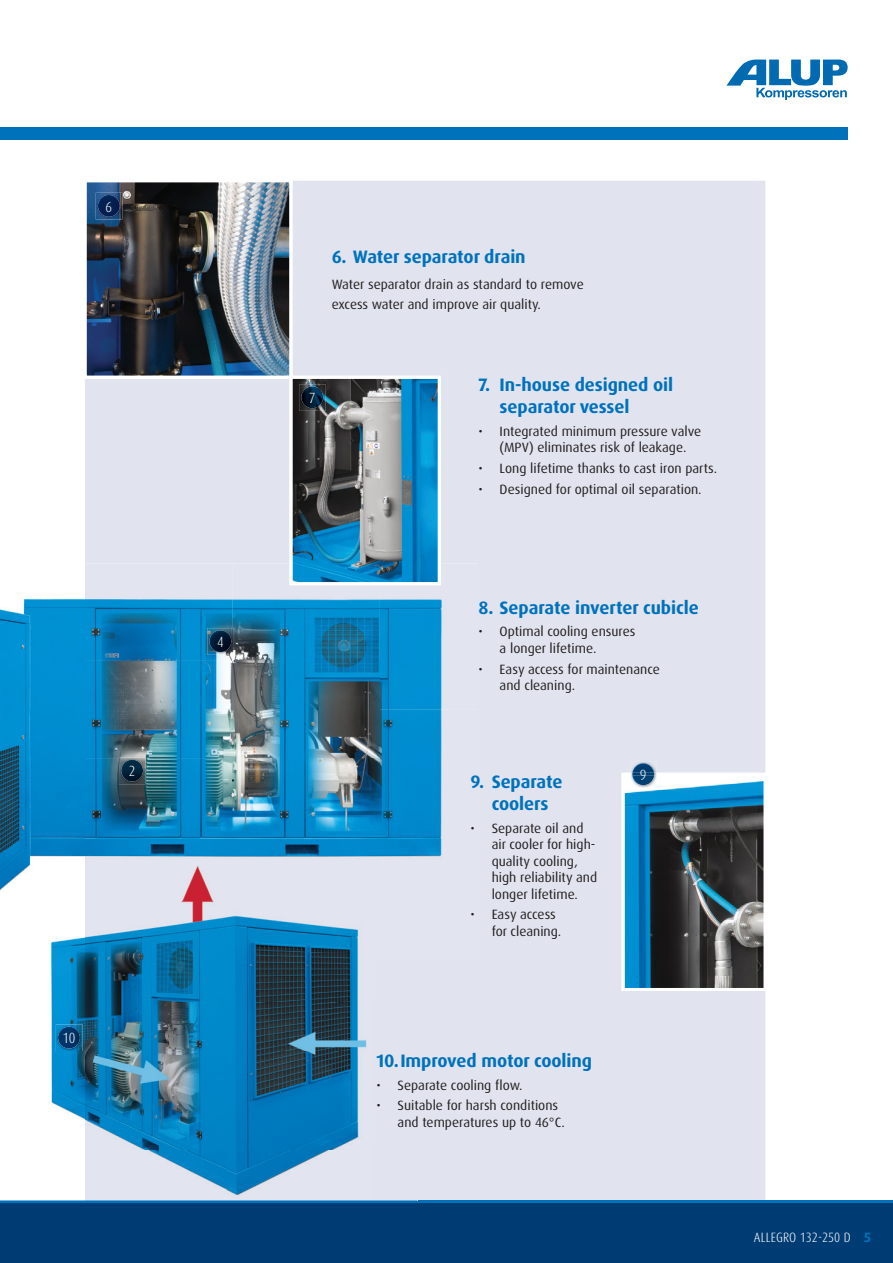
<style>
.page{position:relative;width:893px;height:1263px;background:#fff}
.page>*{position:absolute;margin:0;border:0;box-sizing:border-box;transform-origin:0 0}
.t1{font:700 18px/21.6px "Dax Pro";letter-spacing:-.005em;color:#0072bc}
.t2{font:300 condensed 14.7px "Dax Pro";color:#fff}
.t3{font:13.5px/16.5px "Dax Pro";color:#231f20}
.t4{font:300 condensed 13.5px "Dax Pro";letter-spacing:.005em;color:#fff}
.s1{font-weight:700;font-stretch:normal;color:#0072bc}
</style>
<div class="page">
<div style="left:417px;top:181px;width:348px;height:1019px;background:#e1e4ef"></div>
<img style="left:0;top:598px;width:85px;height:522px">
<img style="left:85px;top:585px;width:295px;height:266px">
<img style="left:380px;top:564px;width:98px;height:291px">
<div style="left:417px;top:855px;width:61px;height:98px;background:#e2e4ef"></div>
<div style="left:0;top:128px;width:848px;height:12px;background:#0072bc"></div>
<div style="left:0;top:1202px;width:893px;height:61px;background:#003c74"></div>
<hr style="left:0;top:1200px;width:893px;height:3px;background:#0072bc">
<svg style="left:622px;top:773px;width:143px;height:218px;background:#426475"></svg>
<img style="left:85px;top:851px;width:332px;height:349px">
<img style="left:0;top:1200px;width:417px;height:1px">
<img style="left:85px;top:181px;width:356px;height:404px">
<img style="left:56px;top:1024px;width:27px;height:27px">
<img style="left:58px;top:1027px;width:22px;height:21px;border-radius:11px">
<img style="left:96px;top:193px;width:26px;height:26px">
<img style="left:98px;top:195px;width:22px;height:22px;border-radius:11px">
<img style="left:299px;top:384px;width:27px;height:27px">
<img style="left:301px;top:386px;width:22px;height:22px;border-radius:11px">
<img style="left:630px;top:761px;width:27px;height:27px">
<img style="left:632px;top:763px;width:22px;height:22px">
<img style="left:207px;top:628px;width:27px;height:27px">
<img style="left:209px;top:630px;width:22px;height:22px;border-radius:11px">
<img style="left:119px;top:757px;width:27px;height:27px">
<img style="left:121px;top:760px;width:22px;height:21px;border-radius:11px">
<svg style="left:726px;top:60px;width:122px;height:40px"></svg>
<p class="t2" style="left:106px;top:197px;width:8px">6</p>
<p class="t2" style="left:129px;top:762px;width:8px">2</p>
<p class="t2" style="left:217px;top:632px;width:8px">4</p>
<p class="t2" style="left:62px;top:1029px;width:15px">10</p>
<h1 class="t1" style="left:332px;top:246px;width:196px">6. Water separator drain</h1>
<p class="t3" style="left:332px;top:275px;width:254px;line-height:19.5px">Water separator drain as standard to remove excess water and improve air quality.</p>
<p class="t2" style="left:309px;top:389px;width:8px">7</p>
<h1 class="t1" style="left:500px;top:374px;width:175px;text-indent:-21px">7. In-house designed oil separator vessel</h1>
<p class="t3" style="left:478px;top:423px;width:224px;text-align:center">• Integrated minimum pressure valve (MPV) eliminates risk of leakage.</p>
<p class="t3" style="left:478px;top:460px;width:240px">• Long lifetime thanks to cast iron parts.</p>
<p class="t3" style="left:478px;top:481px;width:225px">• Designed for optimal oil separation.</p>
<h1 class="t1" style="left:478px;top:597px;width:222px">8. Separate inverter cubicle</h1>
<p class="t3" style="left:500px;top:623px;width:137px;text-indent:-21px">• Optimal cooling ensures a longer lifetime.</p>
<p class="t3" style="left:500px;top:661px;width:162px;text-indent:-21px">• Easy access for maintenance and cleaning.</p>
<h1 class="t1" style="left:470px;top:771px;width:94px;text-align:center">9. Separate coolers</h1>
<p class="t3" style="left:492px;top:820px;width:107px;text-indent:-21px">• Separate oil and air cooler for high&shy;quality cooling, high reliability and longer lifetime.</p>
<p class="t3" style="left:492px;top:906px;width:71px;text-indent:-21px">• Easy access for cleaning.</p>
<p class="t2" style="left:640px;top:765px;width:8px">9</p>
<h1 class="t1" style="left:376px;top:1050px;width:217px">10. Improved motor cooling</h1>
<p class="t3" style="left:376px;top:1077px;width:148px">• Separate cooling flow.</p>
<p class="t3" style="left:398px;top:1097px;width:169px;text-indent:-21px">• Suitable for harsh conditions and temperatures up to 46°C.</p>
<p class="t4" style="left:754px;top:1228px;width:119px">ALLEGRO 132-250 D <span class="s1">5</span></p>
</div>
